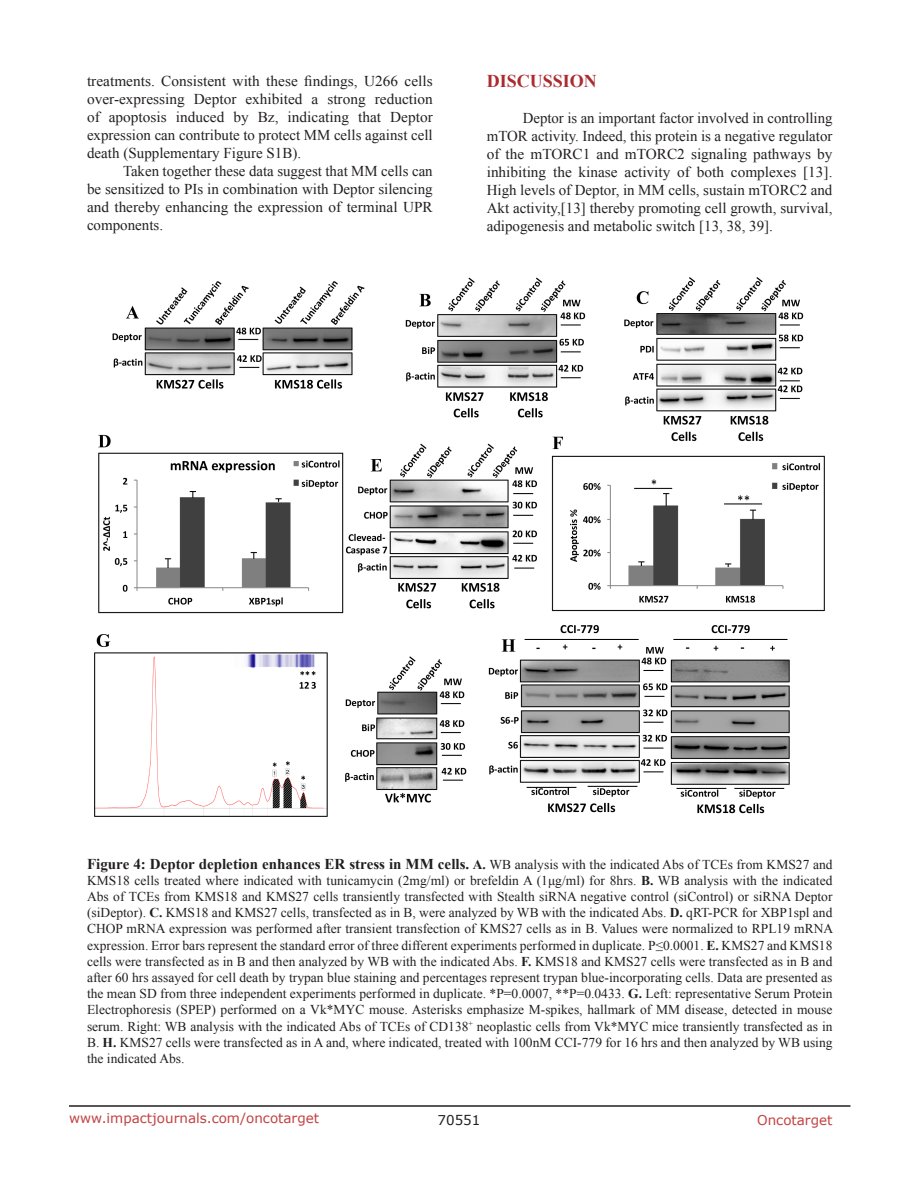
<style>
.page{position:relative;width:918px;height:1188px;background:#fff}
.page>*{position:absolute;margin:0;border:0;box-sizing:border-box;transform-origin:0 0}
.Heading{font:700 18px "Times New Roman";color:#ac2b31}
.BodyText{font:15px/18px "Times New Roman";color:#231f20;text-align:justify}
.figuretext{font:700 15px "Times New Roman";color:#231f20}
.figuretext-2{font:13.5px/16.2px "Times New Roman";color:#231f20;text-align:justify}
.t1{font:13.5px "Verdana";color:#c24141}
.t2{font:13.5px "Verdana";color:#231f20}
.s1{font-size:13.5px}
.s2{font-weight:400;font-size:13.5px}
.s3{font-weight:700}
</style>
<div class="page">
<hr style="left:69px;top:1105px;width:781px;height:2px;background:#231f20">
<img style="left:95px;top:277px;width:730px;height:539px">
<p class="BodyText" style="left:87px;top:71px;width:347px">treatments. Consistent with these findings, U266 cells over-expressing Deptor exhibited a strong reduction of apoptosis induced by Bz, indicating that Deptor expression can contribute to protect MM cells against cell death (Supplementary Figure S1B).</p>
<p class="BodyText" style="left:87px;top:161px;width:347px;text-indent:36px">Taken together these data suggest that MM cells can be sensitized to PIs in combination with Deptor silencing and thereby enhancing the expression of terminal UPR components.</p>
<p class="Heading" style="left:487px;top:69px;width:112px">DISCUSSION</p>
<p class="BodyText" style="left:487px;top:109px;width:347px;text-indent:36px">Deptor is an important factor involved in controlling mTOR activity. Indeed, this protein is a negative regulator of the mTORC1 and mTORC2 signaling pathways by inhibiting the kinase activity of both complexes [13].<br>High levels of Deptor, in MM cells, sustain mTORC2 and Akt activity,[13] thereby promoting cell growth, survival, adipogenesis and metabolic switch [13, 38, 39].</p>
<p class="figuretext" style="left:87px;top:853px;width:747px">Figure 4: Deptor depletion enhances ER stress in MM cells. <span class="s1">A.</span> <span class="s2">WB analysis with the indicated Abs of TCEs from KMS27 and</span></p>
<p class="figuretext-2" style="left:87px;top:872px;width:748px">KMS18 cells treated where indicated with tunicamycin (2mg/ml) or brefeldin A (1μg/ml) for 8hrs. <span class="s3">B.</span> WB analysis with the indicated Abs of TCEs from KMS18 and KMS27 cells transiently transfected with Stealth siRNA negative control (siControl) or siRNA Deptor (siDeptor). <span class="s3">C.</span> KMS18 and KMS27 cells, transfected as in B, were analyzed by WB with the indicated Abs. <span class="s3">D.</span> qRT-PCR for XBP1spl and CHOP mRNA expression was performed after transient transfection of KMS27 cells as in B. Values were normalized to RPL19 mRNA expression. Error bars represent the standard error of three different experiments performed in duplicate. P≤0.0001. <span class="s3">E.</span> KMS27 and KMS18 cells were transfected as in B and then analyzed by WB with the indicated Abs. <span class="s3">F.</span> KMS18 and KMS27 cells were transfected as in B and after 60 hrs assayed for cell death by trypan blue staining and percentages represent trypan blue-incorporating cells. Data are presented as the mean SD from three independent experiments performed in duplicate. *P=0.0007, **P=0.0433. <span class="s3">G.</span> Left: representative Serum Protein Electrophoresis (SPEP) performed on a Vk*MYC mouse. Asterisks emphasize M-spikes, hallmark of MM disease, detected in mouse serum. Right: WB analysis with the indicated Abs of TCEs of CD138<sup>+</sup> neoplastic cells from Vk*MYC mice transiently transfected as in B. <span class="s3">H.</span> KMS27 cells were transfected as in A and, where indicated, treated with 100nM CCI-779 for 16 hrs and then analyzed by WB using the indicated Abs.</p>
<p class="t1" style="left:69px;top:1109px;width:252px">www.impactjournals.com/oncotarget</p>
<p class="t2" style="left:438px;top:1111px;width:44px">70551</p>
<p class="t1" style="left:757px;top:1111px;width:77px">Oncotarget</p>
</div>
